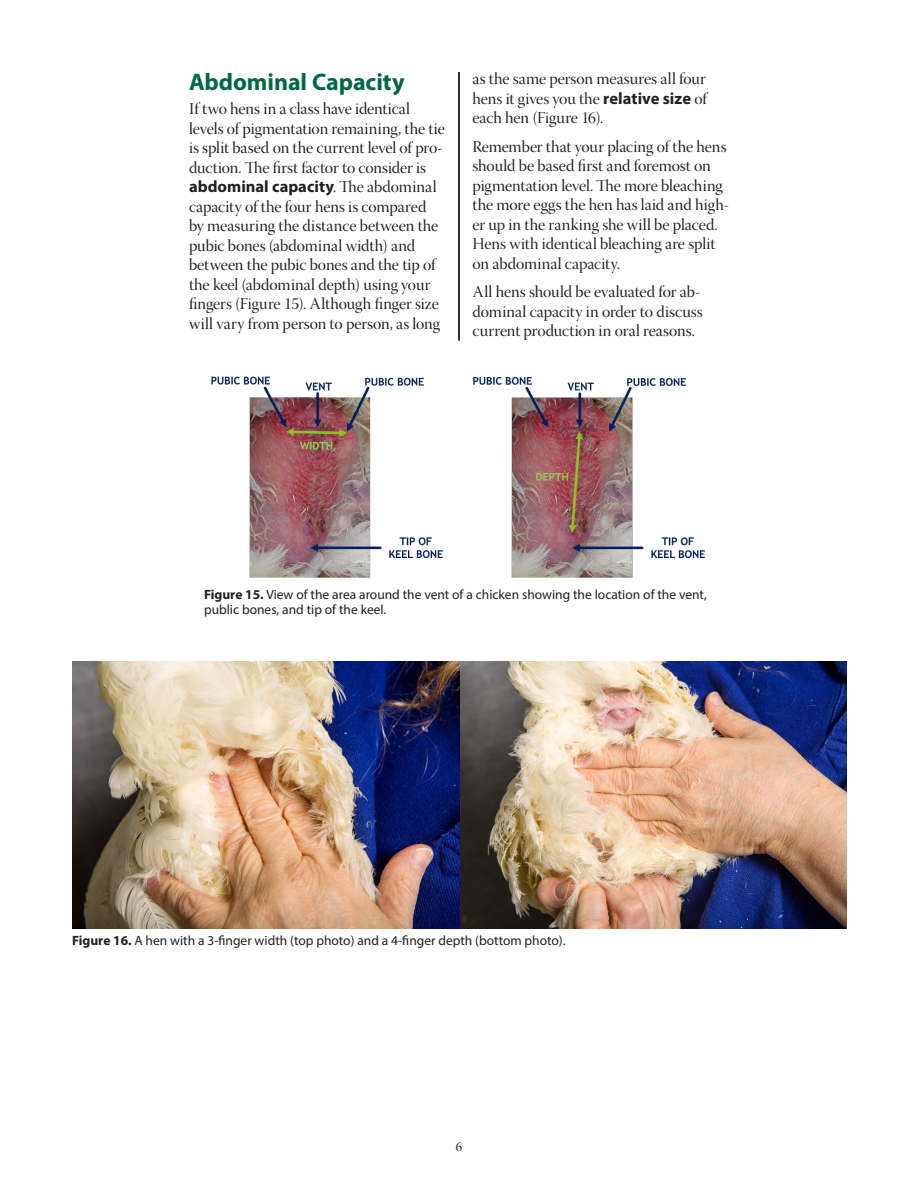
<style>
.page{position:relative;width:918px;height:1188px;background:#fff}
.page>*{position:absolute;margin:0;border:0;box-sizing:border-box;transform-origin:0 0}
._1{font:700 24px "Myriad Pro";letter-spacing:-.005em;color:#006940}
.body{font:16.5px/19.5px "Warnock Pro Disp";letter-spacing:-.005em;color:#231f20}
.table_title{font:13.5px/15px "Myriad Pro";color:#231f20}
.t1{font:13.5px "Warnock Pro Disp";color:#231f20}
.s1{font-family:"Myriad Pro";font-weight:700}
.s2{font-weight:700}
</style>
<div class="page">
<img style="left:473px;top:377px;width:232px;height:201px">
<img style="left:211px;top:376px;width:232px;height:202px">
<hr style="left:458px;top:72px;width:2px;height:268px;background:#231f20">
<img style="left:460px;top:662px;width:386px;height:266px">
<img style="left:72px;top:662px;width:388px;height:266px">
<p class="_1" style="left:189px;top:66px;width:217px">Abdominal Capacity</p>
<p class="body" style="left:189px;top:101px;width:257px">If two hens in a class have identical levels of pigmentation remaining, the tie is split based on the current level of pro&shy;duction. The first factor to consider is <span class="s1">abdominal capacity</span>. The abdominal capacity of the four hens is compared by measuring the distance between the pubic bones (abdominal width) and between the pubic bones and the tip of the keel (abdominal depth) using your fingers (Figure 15). Although finger size will vary from person to person, as long</p>
<p class="body" style="left:472px;top:71px;width:236px;text-align:justify">as the same person measures all four hens it gives you the <span class="s1">relative size</span> of each hen (Figure 16).</p>
<p class="body" style="left:472px;top:138px;width:258px">Remember that your placing of the hens should be based first and foremost on pigmentation level. The more bleaching the more eggs the hen has laid and high&shy;er up in the ranking she will be placed.<br>Hens with identical bleaching are split on abdominal capacity.</p>
<p class="body" style="left:472px;top:284px;width:232px">All hens should be evaluated for ab&shy;dominal capacity in order to discuss current production in oral reasons.</p>
<p class="table_title" style="left:204px;top:587px;width:504px"><span class="s2">Figure 15.</span> View of the area around the vent of a chicken showing the location of the vent, public bones, and tip of the keel.</p>
<p class="table_title" style="left:72px;top:933px;width:495px"><span class="s2">Figure 16.</span> A hen with a 3-finger width (top photo) and a 4-finger depth (bottom photo).</p>
<p class="t1" style="left:456px;top:1140px;width:8px">6</p>
</div>
